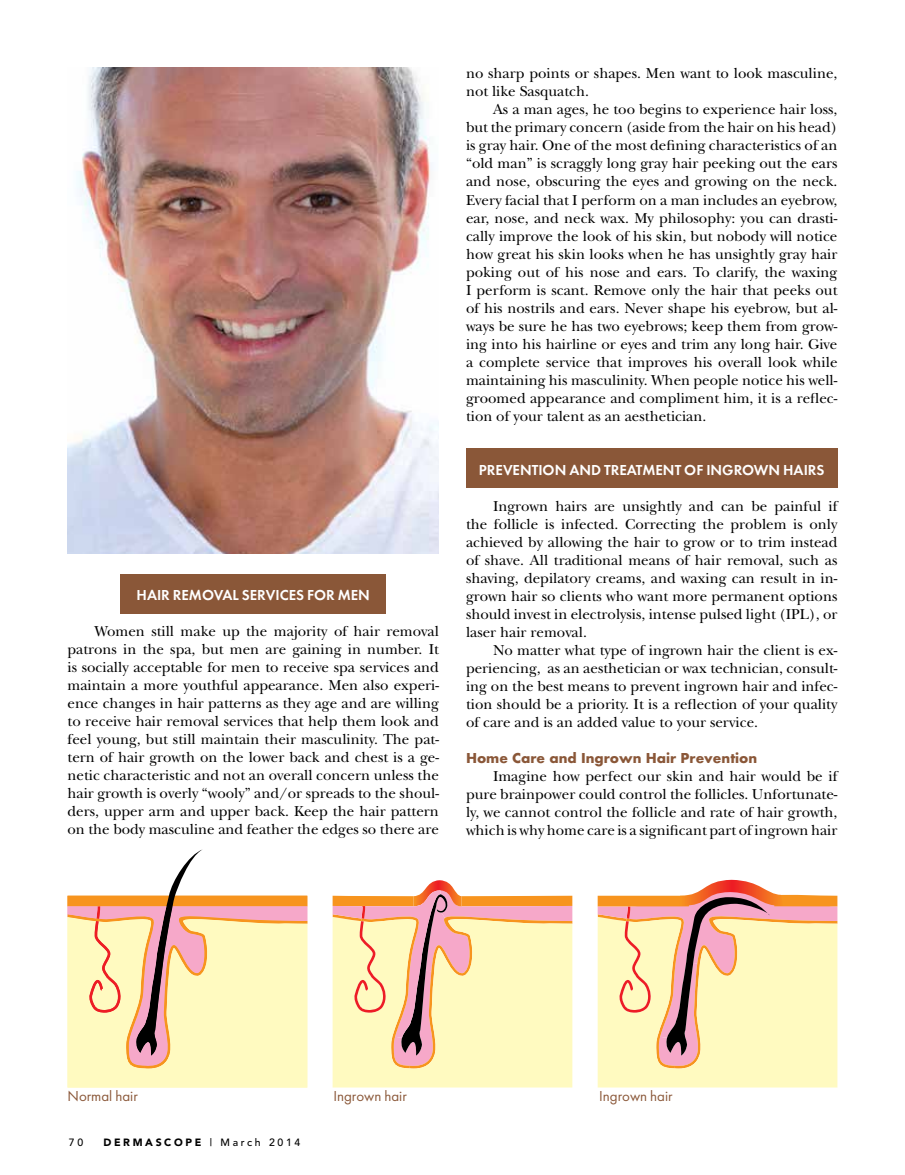
<style>
.page{position:relative;width:905px;height:1175px;background:#fff}
.page>*{position:absolute;margin:0;border:0;box-sizing:border-box;transform-origin:0 0}
.t1{font:15px/18px "New Baskerville";color:#000;text-align:justify}
.t2{font:15px "Futura Dem Bld";color:#fff}
.t3{font:15px "Futura Bld";color:#8a5738}
.t4{font:15px "Futura";color:#8a5738}
.t5{font:900 10.5px "Avenir";letter-spacing:.25em;color:#000}
.t6{font:500 10.5px "Avenir";color:#000}
.s1{font-weight:500}
</style>
<div class="page">
<div style="left:120px;top:574px;width:266px;height:40px;background:#8a5738"></div>
<div style="left:466px;top:448px;width:371px;height:40px;background:#8a5738"></div>
<svg style="left:332px;top:880px;width:240px;height:207px;background:#f6deb4"></svg>
<svg style="left:597px;top:879px;width:240px;height:208px;background:#f3dab1"></svg>
<svg style="left:68px;top:849px;width:239px;height:238px"></svg>
<img style="left:68px;top:68px;width:371px;height:486px">
<p class="t2" style="left:137px;top:585px;width:235px">HAIR REMOVAL SE RVICES FOR ME N</p>
<p class="t1" style="left:68px;top:622px;width:373px;text-indent:27px">Women still make up the majority of hair removal patrons in the spa, but men are gaining in number. It is socially acceptable for men to receive spa services and maintain a more youthful appearance. Men also experi&shy;ence changes in hair patterns as they age and are willing to receive hair removal services that help them look and feel young, but still maintain their masculinity. The pat&shy;tern of hair growth on the lower back and chest is a ge&shy;netic characteristic and not an overall concern unless the hair growth is overly “wooly” and/or spreads to the shoul&shy;ders, upper arm and upper back. Keep the hair pattern on the body masculine and feather the edges so there are</p>
<p class="t1" style="left:466px;top:65px;width:373px">no sharp points or shapes. Men want to look masculine, not like Sasquatch.</p>
<p class="t1" style="left:466px;top:101px;width:373px;text-indent:27px">As a man ages, he too begins to experience hair loss, but the primary concern (aside from the hair on his head) is gray hair. One of the most defining characteristics of an “old man” is scraggly long gray hair peeking out the ears and nose, obscuring the eyes and growing on the neck.<br>Every facial that I perform on a man includes an eyebrow, ear, nose, and neck wax. My philosophy: you can drasti&shy;cally improve the look of his skin, but nobody will notice how great his skin looks when he has unsightly gray hair poking out of his nose and ears. To clarify, the waxing I perform is scant. Remove only the hair that peeks out of his nostrils and ears. Never shape his eyebrow, but al&shy;ways be sure he has two eyebrows; keep them from grow&shy;ing into his hairline or eyes and trim any long hair. Give a complete service that improves his overall look while maintaining his masculinity. When people notice his well&shy;groomed appearance and compliment him, it is a reflec&shy;tion of your talent as an aesthetician.</p>
<p class="t2" style="left:479px;top:459px;width:347px">PREVENTION AND TREATMENT OF INGROWN HAIRS</p>
<p class="t1" style="left:466px;top:497px;width:373px;text-indent:27px">Ingrown hairs are unsightly and can be painful if the follicle is infected. Correcting the problem is only achieved by allowing the hair to grow or to trim instead of shave. All traditional means of hair removal, such as shaving, depilatory creams, and waxing can result in in&shy;grown hair so clients who want more permanent options should invest in electrolysis, intense pulsed light (IPL), or laser hair removal.</p>
<p class="t1" style="left:466px;top:641px;width:373px;text-indent:27px">No matter what type of ingrown hair the client is ex&shy;periencing, as an aesthetician or wax technician, consult&shy;ing on the best means to prevent ingrown hair and infec&shy;tion should be a priority. It is a reflection of your quality of care and is an added value to your service.</p>
<p class="t3" style="left:466px;top:747px;width:293px">Home Care and Ingrown Hair Prevention</p>
<p class="t1" style="left:466px;top:767px;width:373px;text-indent:27px">Imagine how perfect our skin and hair would be if pure brainpower could control the follicles. Unfortunate&shy;ly, we cannot control the follicle and rate of hair growth, which is why home care is a significant part of ingrown hair</p>
<p class="t4" style="left:68px;top:1086px;width:72px">Normal hair</p>
<p class="t4" style="left:333px;top:1086px;width:75px">Ingrown hair</p>
<p class="t4" style="left:599px;top:1086px;width:75px">Ingrown hair</p>
<p class="t6" style="left:69px;top:1136px;width:16px">70</p>
<p class="t5" style="left:103px;top:1136px;width:198px">DERMASCOPE <span class="s1">| March 2014</span></p>
</div>
